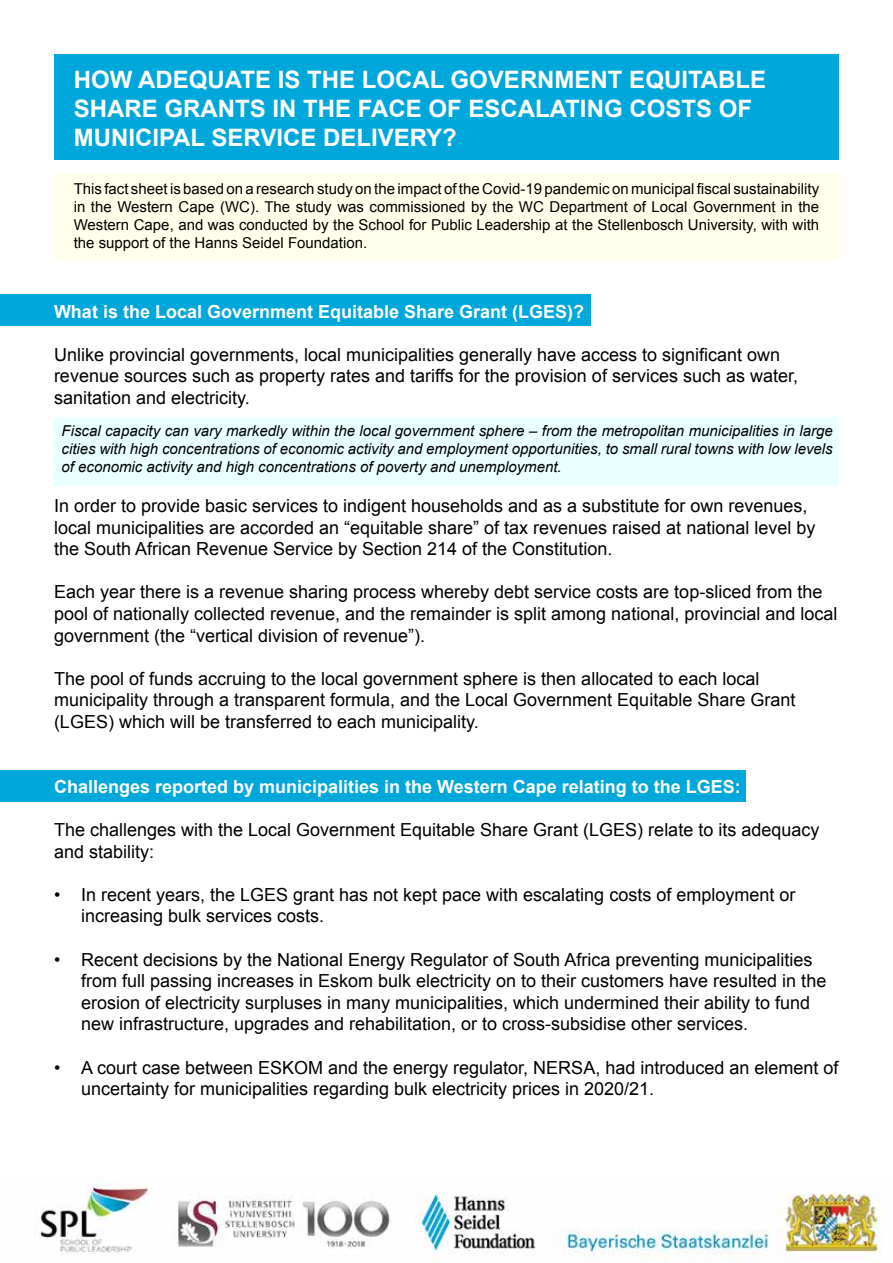
<style>
.page{position:relative;width:893px;height:1263px;background:#fff}
.page>*{position:absolute;margin:0;border:0;box-sizing:border-box;transform-origin:0 0}
.t1{font:700 24px/28.8px "Arial";color:#fff}
.t2{font:18px/21.6px "Arial";color:#000}
.t3{font:700 18px "Arial";color:#fff}
.t4{font:15px/18px "Arial";color:#000;text-align:justify}
.t5{font:italic 15px/18px "Arial";color:#000;text-align:justify}
</style>
<div class="page">
<img style="left:39px;top:1178px;width:842px;height:85px">
<div style="left:54px;top:54px;width:785px;height:106px;background:#00a7da"></div>
<div style="left:54px;top:173px;width:785px;height:86px;background:#ffffeb"></div>
<div style="left:0;top:295px;width:591px;height:31px;background:#00a7da"></div>
<div style="left:0;top:770px;width:746px;height:32px;background:#00a7da"></div>
<div style="left:54px;top:417px;width:785px;height:68px;background:#eaffff"></div>
<h1 class="t1" style="left:74px;top:66px;width:694px">HOW ADEQUATE IS THE LOCAL GOVERNMENT EQUITABLE<br>SHARE GRANTS IN THE FACE OF ESCALATING COSTS OF<br>MUNICIPAL SERVICE DELIVERY?</h1>
<p class="t4" style="left:74px;top:180px;width:747px">This fact sheet is based on a research study on the impact of the Covid-19 pandemic on municipal fiscal sustainability in the Western Cape (WC). The study was commissioned by the WC Department of Local Government in the Western Cape, and was conducted by the School for Public Leadership at the Stellenbosch University, with with the support of the Hanns Seidel Foundation.</p>
<p class="t3" style="left:54px;top:299px;width:532px">What is the Local Government Equitable Share Grant (LGES)?</p>
<p class="t2" style="left:54px;top:344px;width:746px">Unlike provincial governments, local municipalities generally have access to significant own revenue sources such as property rates and tariffs for the provision of services such as water, sanitation and electricity.</p>
<p class="t5" style="left:62px;top:422px;width:773px">Fiscal capacity can vary markedly within the local government sphere – from the metropolitan municipalities in large cities with high concentrations of economic activity and employment opportunities, to small rural towns with low levels of economic activity and high concentrations of poverty and unemployment.</p>
<p class="t2" style="left:54px;top:495px;width:763px">In order to provide basic services to indigent households and as a substitute for own revenues, local municipalities are accorded an “equitable share” of tax revenues raised at national level by the South African Revenue Service by Section 214 of the Constitution.</p>
<p class="t2" style="left:54px;top:581px;width:785px">Each year there is a revenue sharing process whereby debt service costs are top-sliced from the pool of nationally collected revenue, and the remainder is split among national, provincial and local government (the “vertical division of revenue”).</p>
<p class="t2" style="left:54px;top:668px;width:743px">The pool of funds accruing to the local government sphere is then allocated to each local municipality through a transparent formula, and the Local Government Equitable Share Grant (LGES) which will be transferred to each municipality.</p>
<p class="t3" style="left:54px;top:774px;width:688px">Challenges reported by municipalities in the Western Cape relating to the LGES:</p>
<p class="t2" style="left:54px;top:819px;width:767px">The challenges with the Local Government Equitable Share Grant (LGES) relate to its adequacy and stability:</p>
<p class="t2" style="left:81px;top:884px;width:716px;text-indent:-27px">• In recent years, the LGES grant has not kept pace with escalating costs of employment or increasing bulk services costs.</p>
<p class="t2" style="left:81px;top:949px;width:747px;text-indent:-27px">• Recent decisions by the National Energy Regulator of South Africa preventing municipalities from full passing increases in Eskom bulk electricity on to their customers have resulted in the erosion of electricity surpluses in many municipalities, which undermined their ability to fund new infrastructure, upgrades and rehabilitation, or to cross-subsidise other services.</p>
<p class="t2" style="left:81px;top:1057px;width:759px;text-indent:-27px">• A court case between ESKOM and the energy regulator, NERSA, had introduced an element of uncertainty for municipalities regarding bulk electricity prices in 2020/21.</p>
</div>
